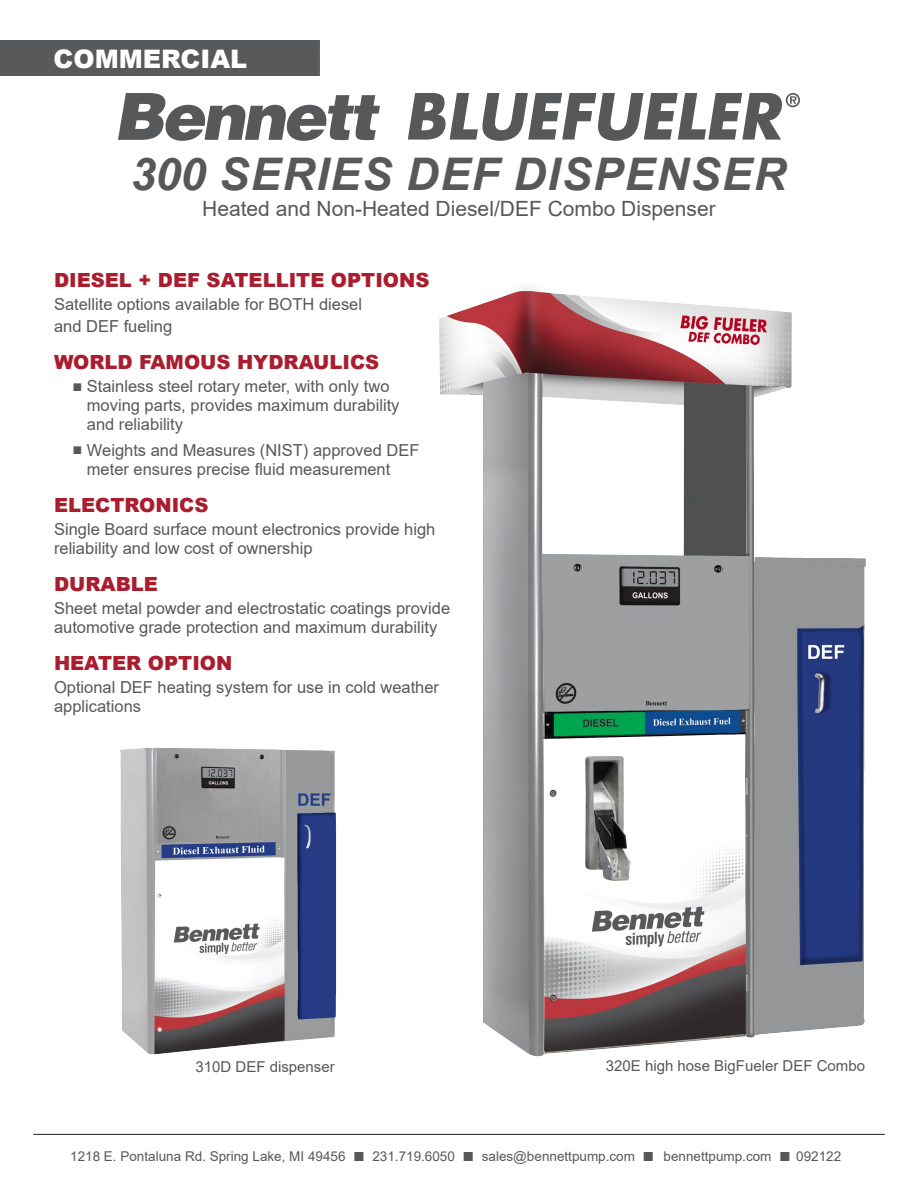
<style>
.page{position:relative;width:918px;height:1188px;background:#fff}
.page>*{position:absolute;margin:0;border:0;box-sizing:border-box;transform-origin:0 0}
.t1{font:italic 700 45px "Arial";letter-spacing:.035em;color:#57585a}
.t2{font:900 25.5px "Arial";color:#fff}
.t3{font:21px "Arial";color:#57585a}
.t4{font:900 19.5px "Arial";color:#aa1d2e}
.t5{font:16.5px/18.8px "Arial";color:#57585a}
.t6{font:15px "Arial";color:#57585a}
.t7{font:13.5px "Arial";color:#57585a}
.s1{font-size:19.5px}
</style>
<div class="page">
<svg style="left:118px;top:93px;width:262px;height:48px"></svg>
<svg style="left:408px;top:93px;width:392px;height:48px"></svg>
<hr style="left:33px;top:1134px;width:852px;height:1px;background:#231f20">
<img style="left:120px;top:747px;width:217px;height:308px">
<div style="left:0;top:40px;width:320px;height:36px;background:#58595b"></div>
<img style="left:439px;top:288px;width:427px;height:769px">
<p class="t2" style="left:54px;top:40px;width:195px">COMMERCIAL</p>
<p class="t1" style="left:131px;top:144px;width:657px">300 SERIES DEF DISPENSER</p>
<p class="t3" style="left:202px;top:194px;width:515px">Heated and Non-Heated Diesel/DEF Combo Dispenser</p>
<p class="t4" style="left:54px;top:266px;width:377px">DIESEL + DEF SATELLITE OPTIONS</p>
<p class="t5" style="left:54px;top:294px;width:310px;line-height:21.6px">Satellite options available for BOTH diesel and DEF fueling</p>
<p class="t4" style="left:54px;top:348px;width:327px">WORLD FAMOUS HYDRAULICS</p>
<p class="t5" style="left:87px;top:377px;width:314px;text-indent:-15px">■ Stainless steel rotary meter, with only two moving parts, provides maximum durability and reliability</p>
<p class="t5" style="left:87px;top:441px;width:334px;text-indent:-15px">■ Weights and Measures (NIST) approved DEF meter ensures precise fluid measurement</p>
<p class="t4" style="left:54px;top:491px;width:156px">ELECTRONICS</p>
<p class="t5" style="left:54px;top:520px;width:383px">Single Board surface mount electronics provide high reliability and low cost of ownership</p>
<p class="t4" style="left:54px;top:570px;width:106px">DURABLE</p>
<p class="t5" style="left:54px;top:599px;width:398px">Sheet metal powder and electrostatic coatings provide automotive grade protection and maximum durability</p>
<p class="t4" style="left:54px;top:649px;width:180px">HEATER OPTION</p>
<p class="t5" style="left:54px;top:678px;width:387px">Optional DEF heating system for use in cold weather applications</p>
<p class="t6" style="left:196px;top:1056px;width:141px">310D DEF dispenser</p>
<p class="t6" style="left:606px;top:1055px;width:261px">320E high hose BigFueler DEF Combo</p>
<p class="t7" style="left:70px;top:1147px;width:773px">1218 E. Pontaluna Rd. Spring Lake, MI 49456 <span class="s1">■</span> 231.719.6050 <span class="s1">■</span> sales@bennettpump.com <span class="s1">■</span> bennettpump.com <span class="s1">■</span> 092122</p>
</div>
